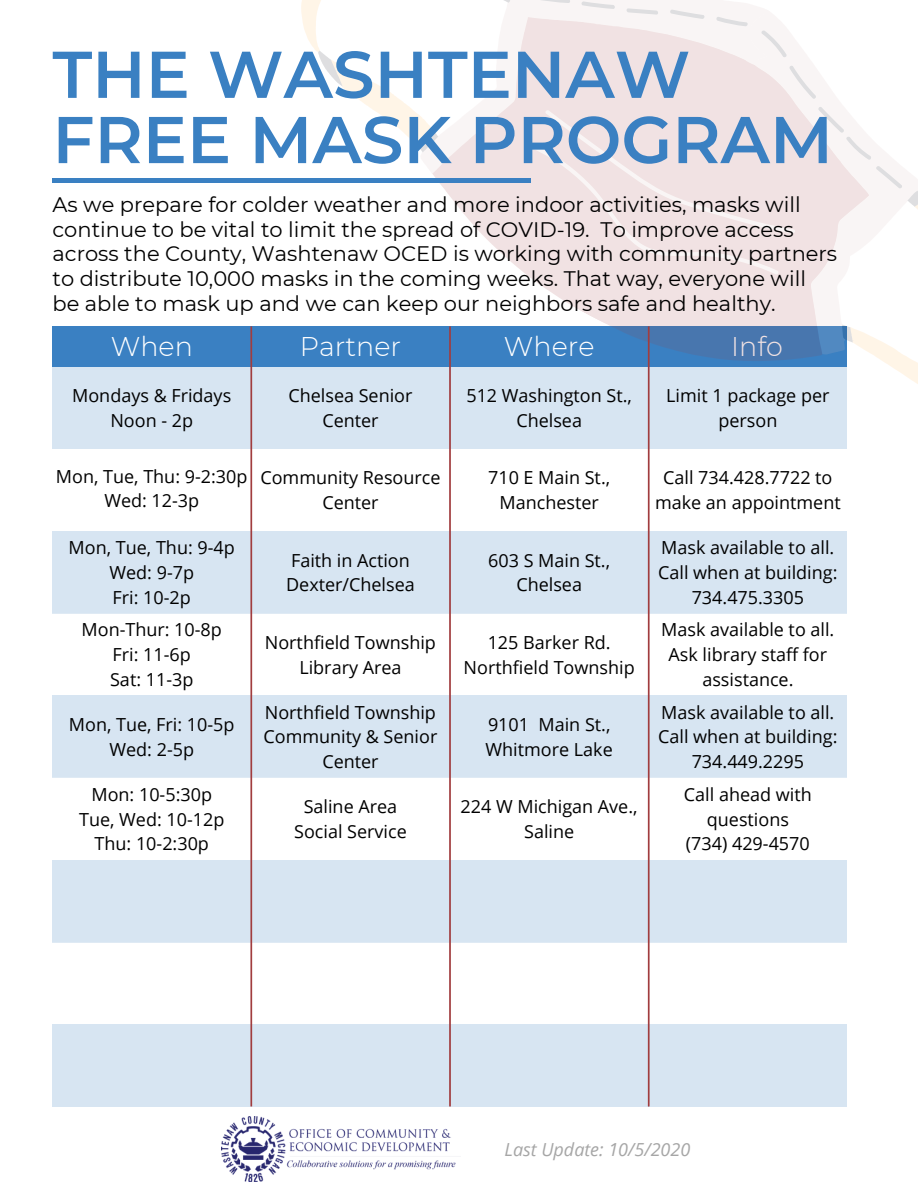
<style>
.page{position:relative;width:918px;height:1188px;background:#fff}
.page>*{position:absolute;margin:0;border:0;box-sizing:border-box;transform-origin:0 0}
.t1{font:600 66px/65.2px "Montserrat";color:#3a80c2}
.t2{font:300 27px "Montserrat";color:#fff}
.t3{font:21px/24.8px "Montserrat";color:#000}
.t4{font:18px/24.8px "Open Sans";color:#000;text-align:center}
.t5{font:italic 18px "Open Sans";color:#a6a6a6}
</style>
<div class="page">
<div style="left:52px;top:327px;width:199px;height:40px;background:#3a80c2"></div>
<div style="left:251px;top:327px;width:199px;height:40px;background:#3a80c2"></div>
<div style="left:52px;top:367px;width:199px;height:82px;background:#d7e5f2"></div>
<div style="left:251px;top:367px;width:199px;height:82px;background:linear-gradient(to bottom,#d7e5f2,#d7e5f2)"></div>
<div style="left:52px;top:531px;width:199px;height:82px;background:#d7e5f2"></div>
<div style="left:251px;top:531px;width:199px;height:82px;background:#d7e5f2"></div>
<div style="left:450px;top:531px;width:198px;height:82px;background:#d7e5f2"></div>
<div style="left:649px;top:531px;width:198px;height:82px;background:#d7e5f2"></div>
<div style="left:52px;top:696px;width:199px;height:82px;background:#d7e5f2"></div>
<div style="left:251px;top:696px;width:199px;height:82px;background:#d7e5f2"></div>
<div style="left:450px;top:696px;width:198px;height:82px;background:#d7e5f2"></div>
<div style="left:649px;top:696px;width:198px;height:82px;background:#d7e5f2"></div>
<div style="left:52px;top:860px;width:199px;height:82px;background:#d7e5f2"></div>
<div style="left:251px;top:860px;width:199px;height:82px;background:#d7e5f2"></div>
<div style="left:450px;top:860px;width:198px;height:82px;background:#d7e5f2"></div>
<div style="left:649px;top:860px;width:198px;height:82px;background:#d7e5f2"></div>
<div style="left:52px;top:1024px;width:199px;height:83px;background:#d7e5f2"></div>
<div style="left:251px;top:1024px;width:199px;height:83px;background:#d7e5f2"></div>
<div style="left:450px;top:1024px;width:198px;height:83px;background:#d7e5f2"></div>
<div style="left:649px;top:1024px;width:198px;height:83px;background:#d7e5f2"></div>
<svg style="left:250px;top:326px;width:2px;height:781px;background:#ae6367"></svg>
<svg style="left:449px;top:458px;width:2px;height:649px"></svg>
<svg style="left:648px;top:458px;width:2px;height:649px"></svg>
<img style="left:221px;top:1116px;width:235px;height:66px">
<svg style="left:265px;top:178px;width:653px;height:280px;fill:#d7e5f2"></svg>
<svg style="left:300px;top:0;width:618px;height:376px"></svg>
<hr style="left:52px;top:179px;width:479px;height:4px;background:#3a80c2">
<h1 class="t1" style="left:52px;top:42px;width:782px">THE WASHTENAW<br>FREE MASK PROGRAM</h1>
<p class="t3" style="left:52px;top:192px;width:786px">As we prepare for colder weather and more indoor activities, masks will continue to be vital to limit the spread of COVID-19. To improve access across the County, Washtenaw OCED is working with community partners to distribute 10,000 masks in the coming weeks. That way, everyone will be able to mask up and we can keep our neighbors safe and healthy.</p>
<h2 class="t2" style="left:111px;top:330px;width:84px">When</h2>
<h2 class="t2" style="left:300px;top:330px;width:103px">Partner</h2>
<h2 class="t2" style="left:504px;top:330px;width:92px">Where</h2>
<h2 class="t2" style="left:731px;top:330px;width:53px">Info</h2>
<p class="t4" style="left:72px;top:383px;width:161px">Mondays &amp; Fridays<br>Noon - 2p</p>
<p class="t4" style="left:288px;top:383px;width:126px">Chelsea Senior<br>Center</p>
<p class="t4" style="left:466px;top:383px;width:167px">512 Washington St.,<br>Chelsea</p>
<p class="t4" style="left:666px;top:383px;width:165px">Limit 1 package per person</p>
<p class="t4" style="left:56px;top:463px;width:193px">Mon, Tue, Thu: 9-2:30p<br>Wed: 12-3p</p>
<p class="t4" style="left:69px;top:535px;width:168px">Mon, Tue, Thu: 9-4p<br>Wed: 9-7p<br>Fri: 10-2p</p>
<p class="t4" style="left:82px;top:617px;width:142px">Mon-Thur: 10-8p<br>Fri: 11-6p<br>Sat: 11-3p</p>
<p class="t4" style="left:69px;top:712px;width:167px">Mon, Tue, Fri: 10-5p<br>Wed: 2-5p</p>
<p class="t4" style="left:260px;top:465px;width:182px">Community Resource<br>Center</p>
<p class="t4" style="left:488px;top:465px;width:124px">710 E Main St.,<br>Manchester</p>
<p class="t4" style="left:655px;top:465px;width:187px">Call 734.428.7722 to make an appointment</p>
<p class="t4" style="left:286px;top:547px;width:130px;text-align:left">Faith in Action<br>Dexter/Chelsea</p>
<p class="t4" style="left:488px;top:547px;width:123px">603 S Main St.,<br>Chelsea</p>
<p class="t4" style="left:265px;top:629px;width:173px">Northfield Township<br>Library Area</p>
<p class="t4" style="left:464px;top:629px;width:173px">125 Barker Rd.<br>Northfield Township</p>
<p class="t4" style="left:264px;top:699px;width:175px">Northfield Township<br>Community &amp; Senior<br>Center</p>
<p class="t4" style="left:486px;top:712px;width:129px;text-align:left">9101 Main St.,<br>Whitmore Lake</p>
<p class="t4" style="left:658px;top:535px;width:181px">Mask available to all.<br>Call when at building:<br>734.475.3305</p>
<p class="t4" style="left:661px;top:617px;width:175px">Mask available to all.<br>Ask library staff for assistance.</p>
<p class="t4" style="left:658px;top:699px;width:181px">Mask available to all.<br>Call when at building:<br>734.449.2295</p>
<p class="t4" style="left:79px;top:781px;width:147px">Mon: 10-5:30p<br>Tue, Wed: 10-12p<br>Thu: 10-2:30p</p>
<p class="t4" style="left:294px;top:794px;width:114px">Saline Area<br>Social Service</p>
<p class="t4" style="left:461px;top:794px;width:178px">224 W Michigan Ave.,<br>Saline</p>
<p class="t4" style="left:684px;top:781px;width:129px">Call ahead with questions (734) 429-4570</p>
<p class="t5" style="left:505px;top:1136px;width:187px">Last Update: 10/5/2020</p>
</div>
